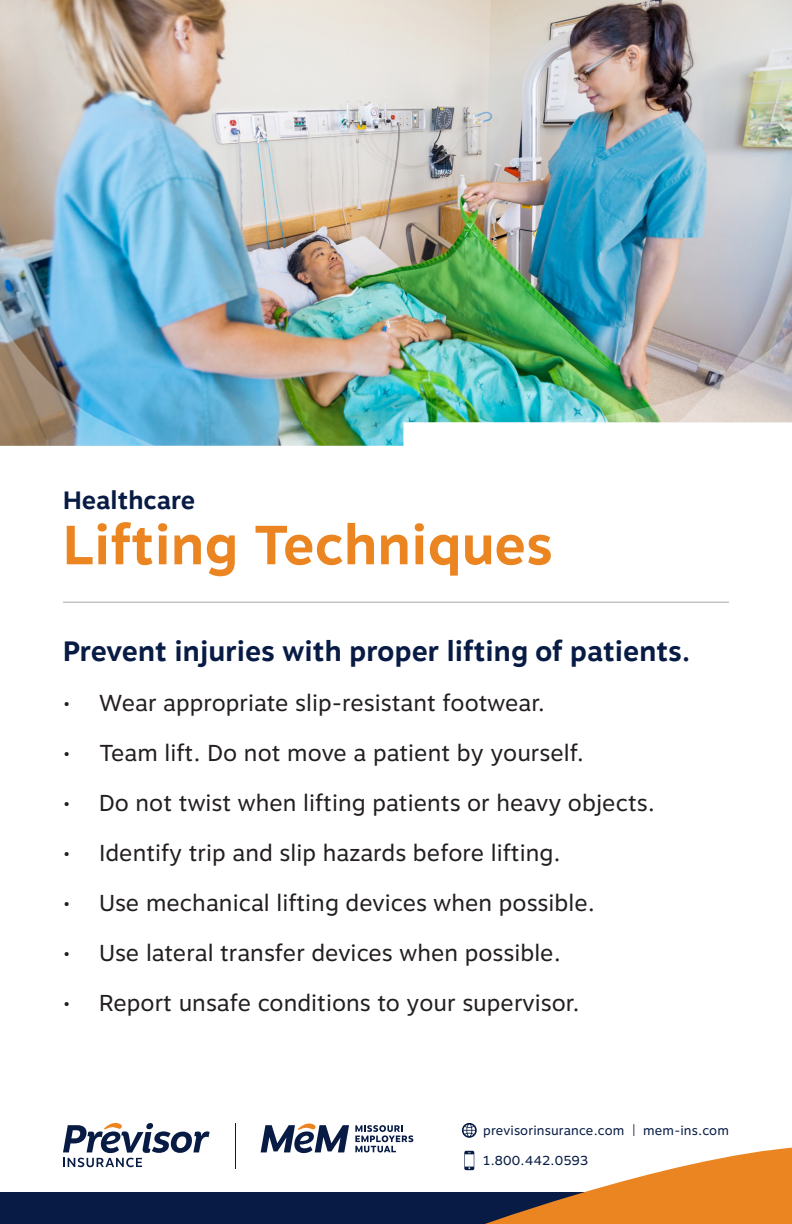
<style>
.page{position:relative;width:792px;height:1224px;background:#fff}
.page>*{position:absolute;margin:0;border:0;box-sizing:border-box;transform-origin:0 0}
.t1{font:700 55px "Motiva Sans";color:#eb8522}
.t2{font:700 28px "Motiva Sans";color:#071b44}
.t3{font:700 25px "Motiva Sans";color:#071b44}
.t4{font:23px "Motiva Sans";color:#231f20}
.t5{font:13px "Motiva Sans";letter-spacing:.01em;color:#071b44}
</style>
<div class="page">
<div style="left:0;top:1192px;width:792px;height:32px;background:#071b44"></div>
<svg style="left:464px;top:1147px;width:328px;height:77px"></svg>
<svg style="left:462px;top:1123px;width:15px;height:15px"></svg>
<svg style="left:63px;top:1123px;width:147px;height:44px"></svg>
<svg style="left:355px;top:1125px;width:58px;height:27px"></svg>
<svg style="left:261px;top:1123px;width:88px;height:30px"></svg>
<hr style="left:235px;top:1123px;width:1px;height:46px;background:#071b44">
<hr style="left:63px;top:602px;width:666px;height:1px;background:#a3a7a9">
<img style="left:0;top:0;width:792px;height:446px">
<img style="left:0;top:308px;width:155px;height:138px">
<img style="left:546px;top:152px;width:246px;height:270px">
<p class="t3" style="left:63px;top:482px;width:134px">Healthcare</p>
<p class="t1" style="left:63px;top:504px;width:491px">Lifting Techniques</p>
<p class="t2" style="left:63px;top:631px;width:629px">Prevent injuries with proper lifting of patients.</p>
<p class="t4" style="left:63px;top:686px;width:484px">• Wear appropriate slip-resistant footwear.</p>
<p class="t4" style="left:63px;top:736px;width:523px">• Team lift. Do not move a patient by yourself.</p>
<p class="t4" style="left:63px;top:786px;width:594px">• Do not twist when lifting patients or heavy objects.</p>
<p class="t4" style="left:63px;top:836px;width:499px">• Identify trip and slip hazards before lifting.</p>
<p class="t4" style="left:63px;top:886px;width:534px">• Use mechanical lifting devices when possible.</p>
<p class="t4" style="left:63px;top:936px;width:500px">• Use lateral transfer devices when possible.</p>
<p class="t4" style="left:63px;top:986px;width:518px">• Report unsafe conditions to your supervisor.</p>
<p class="t5" style="left:483px;top:1121px;width:247px">previsorinsurance.com | mem-ins.com</p>
<p class="t5" style="left:483px;top:1151px;width:106px">1.800.442.0593</p>
</div>
